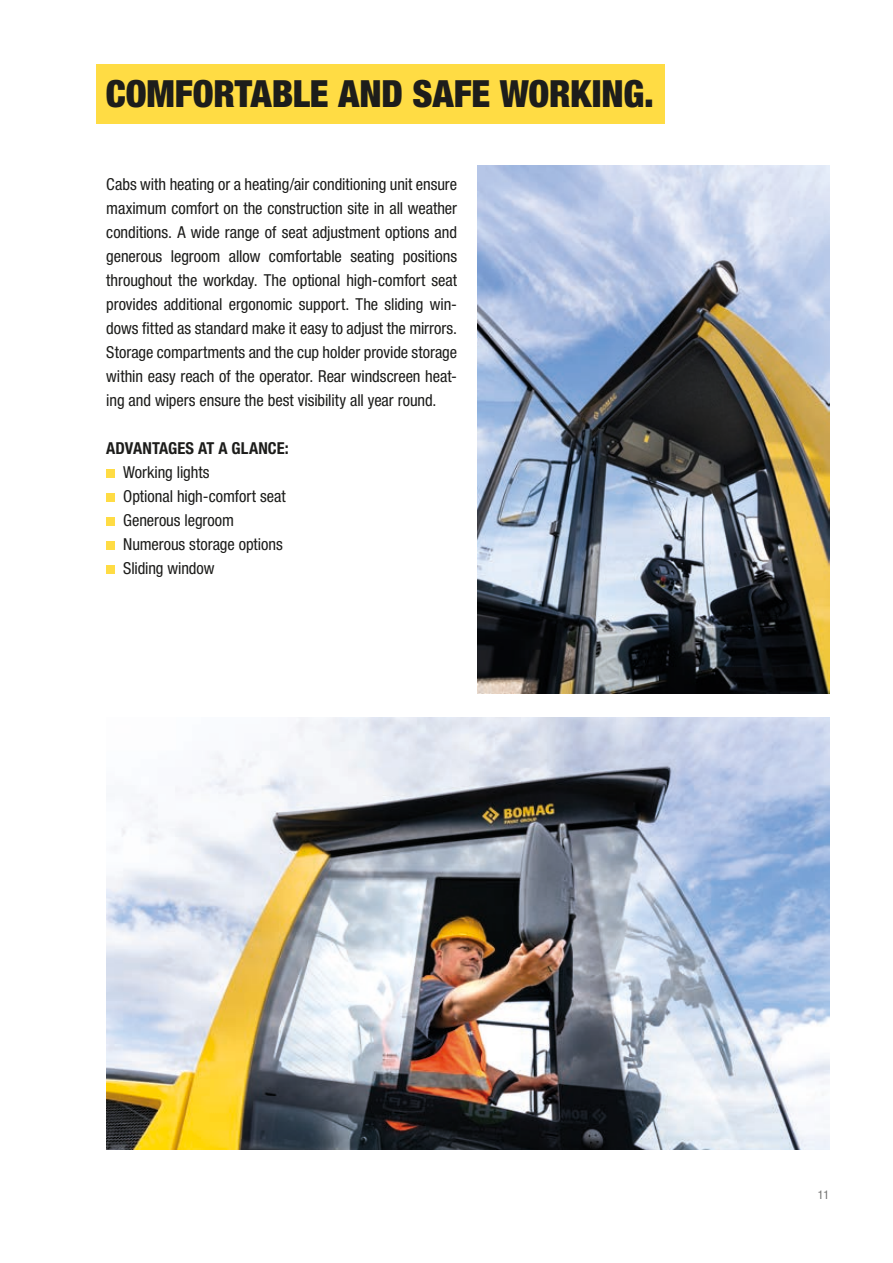
<style>
.page{position:relative;width:893px;height:1263px;background:#fff}
.page>*{position:absolute;margin:0;border:0;box-sizing:border-box;transform-origin:0 0}
.t1{font:900 condensed 37.5px "Helvetica Neue LT Pro";letter-spacing:-.005em;color:#1d1d1b}
.t2{font:condensed 16.5px/24px "Helvetica Neue LT Pro";letter-spacing:-.005em;color:#1d1d1b;text-align:justify}
.t3{font:700 condensed 16.5px "Helvetica Neue LT Pro";letter-spacing:.005em;color:#1d1d1b}
.t4{font:condensed 12px "Helvetica Neue LT Pro";color:#70706f}
</style>
<div class="page">
<div style="left:96px;top:64px;width:568px;height:60px;background:#ffdc44"></div>
<div style="left:106px;top:469px;width:9px;height:9px;background:#ffdc44"></div>
<div style="left:106px;top:493px;width:9px;height:9px;background:#ffdc44"></div>
<div style="left:106px;top:517px;width:9px;height:9px;background:#ffdc44"></div>
<div style="left:106px;top:541px;width:9px;height:9px;background:#ffdc44"></div>
<div style="left:106px;top:565px;width:9px;height:9px;background:#ffdc44"></div>
<img style="left:477px;top:166px;width:353px;height:528px">
<img style="left:106px;top:718px;width:723px;height:432px">
<h1 class="t1" style="left:106px;top:71px;width:549px">COMFORTABLE AND SAFE WORKING.</h1>
<p class="t2" style="left:106px;top:172px;width:352px">Cabs with heating or a heating/air conditioning unit ensure maximum comfort on the construction site in all weather conditions. A wide range of seat adjustment options and generous legroom allow comfortable seating positions throughout the workday. The optional high-comfort seat provides additional ergonomic support. The sliding win&shy;dows fitted as standard make it easy to adjust the mirrors.<br>Storage compartments and the cup holder provide storage within easy reach of the operator. Rear windscreen heat&shy;ing and wipers ensure the best visibility all year round.</p>
<p class="t3" style="left:106px;top:438px;width:184px">ADVANTAGES AT A GLANCE:</p>
<p class="t2" style="left:123px;top:460px;width:164px;text-align:left">Working lights<br>Optional high-comfort seat<br>Generous legroom<br>Numerous storage options<br>Sliding window</p>
<p class="t4" style="left:818px;top:1188px;width:13px">11</p>
</div>
